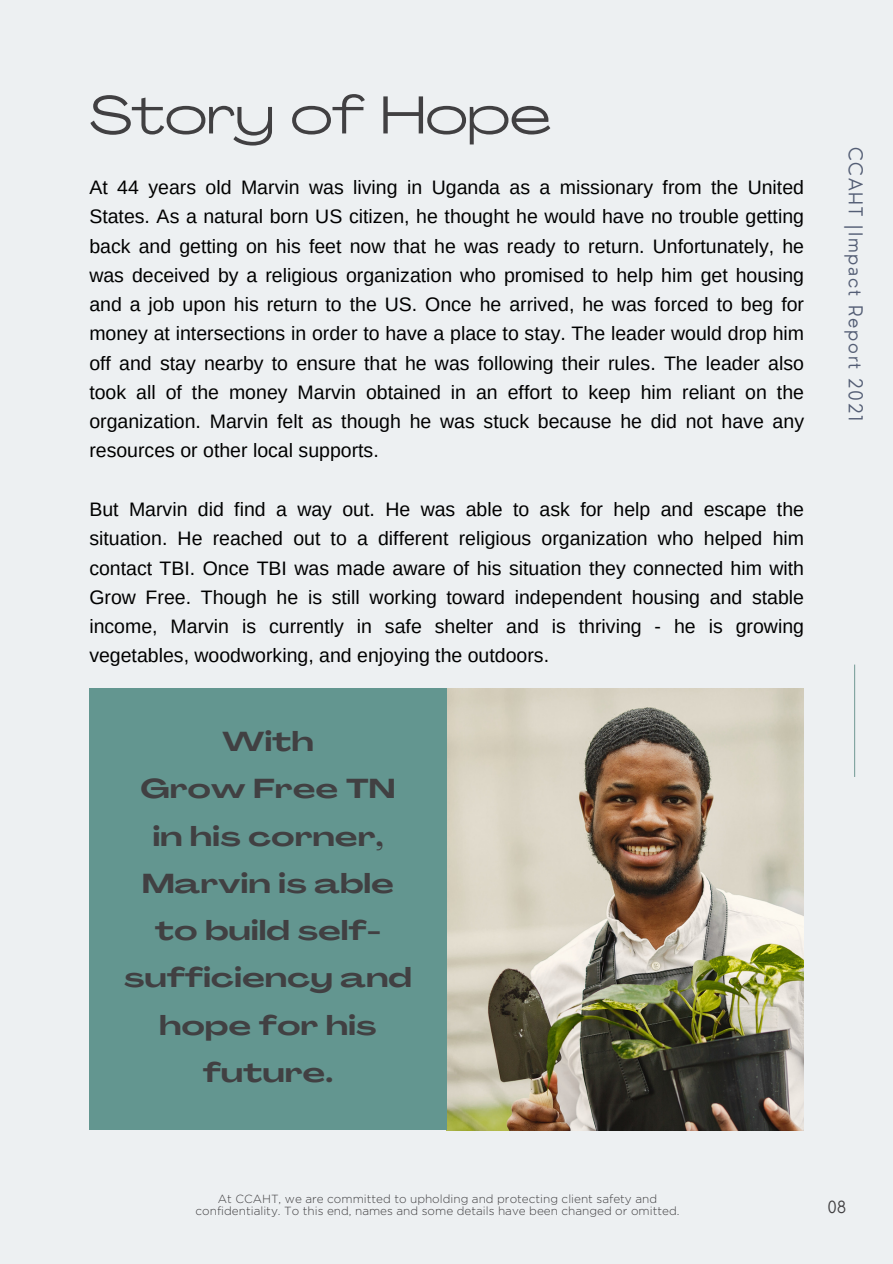
<style>
.page{position:relative;width:893px;height:1264px;background:#fff}
.page>*{position:absolute;margin:0;border:0;box-sizing:border-box;transform-origin:0 0}
.t1{font:52.5px "Agrandir Grand";color:#414042}
.t2{font:700 27px/47.2px "Agrandir Grand";letter-spacing:.015em;color:#414042;text-align:center}
.t3{font:19.5px/29.2px "Arimo";color:#000;text-align:justify}
.t4{font:300 18.75px "Nourd";letter-spacing:.09em;color:#545e75}
.t5{font:300 16.35px "Nourd";color:#414042}
.t6{font:300 11.7px/11.9px "Gotham";color:#414042;text-align:center}
</style>
<div class="page">
<div style="left:0;top:0;width:892px;height:1263px;background:#edf0f2"></div>
<hr style="left:854px;top:664px;width:1px;height:113px;background:#7ea29e">
<img style="left:446px;top:689px;width:357px;height:441px">
<div style="left:89px;top:689px;width:357px;height:440px;background:#639690"></div>
<h3 class="t1" style="left:89px;top:94px;width:464px">Story of Hope</h3>
<p class="t3" style="left:89px;top:173px;width:716px">At 44 years old Marvin was living in Uganda as a missionary from the United States. As a natural born US citizen, he thought he would have no trouble getting back and getting on his feet now that he was ready to return. Unfortunately, he was deceived by a religious organization who promised to help him get housing and a job upon his return to the US. Once he arrived, he was forced to beg for money at intersections in order to have a place to stay. The leader would drop him off and stay nearby to ensure that he was following their rules. The leader also took all of the money Marvin obtained in an effort to keep him reliant on the organization. Marvin felt as though he was stuck because he did not have any resources or other local supports.</p>
<h3 class="t3" style="left:89px;top:494px;width:716px">But Marvin did find a way out. He was able to ask for help and escape the situation. He reached out to a different religious organization who helped him contact TBI. Once TBI was made aware of his situation they connected him with Grow Free. Though he is still working toward independent housing and stable income, Marvin is currently in safe shelter and is thriving - he is growing vegetables, woodworking, and enjoying the outdoors.</h3>
<p class="t2" style="left:124px;top:720px;width:289px">With<br>Grow Free TN in his corner,<br>Marvin is able to build self&shy;sufficiency and hope for his future.</p>
<h1 class="t4" style="left:867px;top:147px;width:275px;rotate:90deg">CCAHT |Impact Report 2021</h1>
<h2 class="t6" style="left:195px;top:1192px;width:485px">At CCAHT, we are committed to upholding and protecting client safety and confidentiality. To this end, names and some details have been changed or omitted.</h2>
<h3 class="t5" style="left:827px;top:1196px;width:21px">08</h3>
</div>
